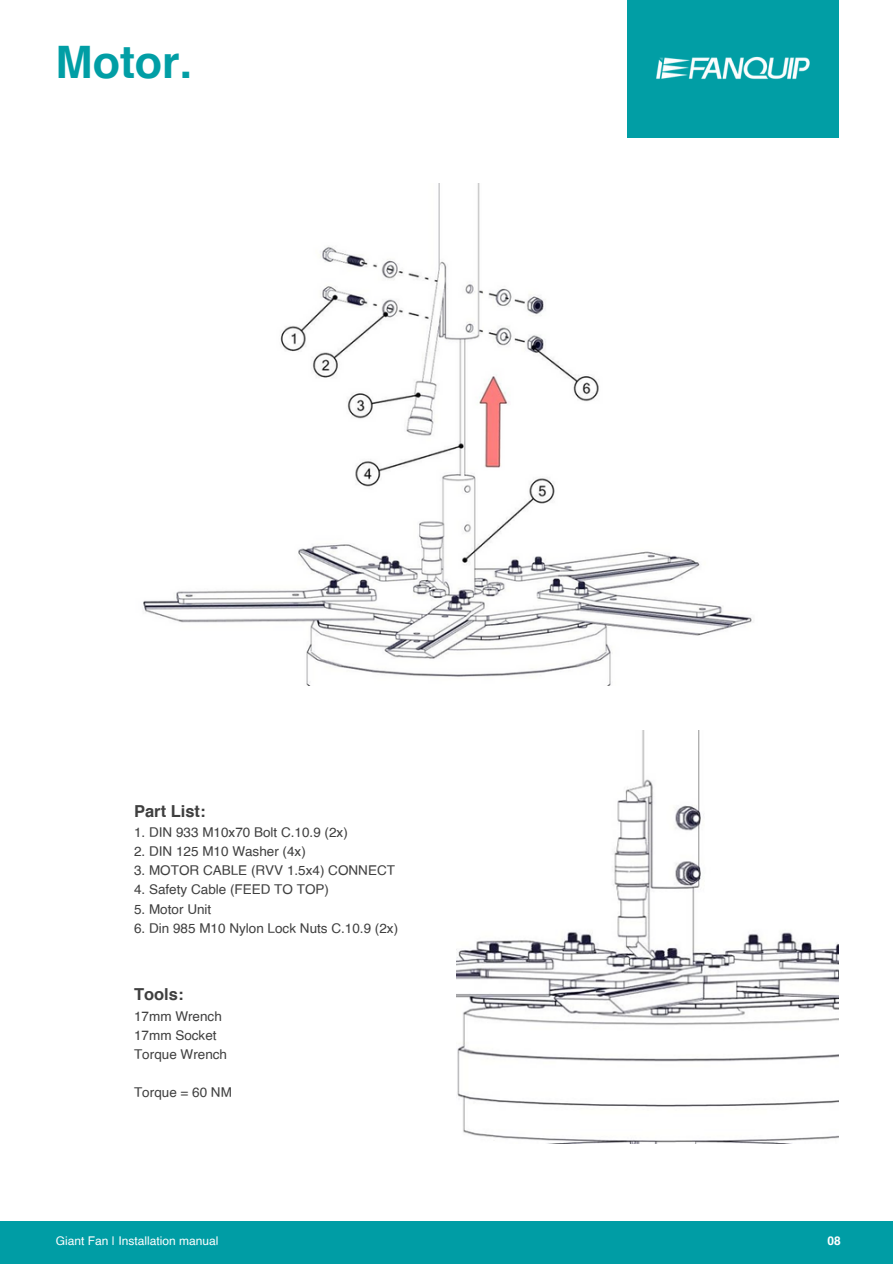
<style>
.page{position:relative;width:893px;height:1264px;background:#fff}
.page>*{position:absolute;margin:0;border:0;box-sizing:border-box;transform-origin:0 0}
.t1{font:700 44.7px "Helvetica";color:#019ea5}
.t2{font:700 16.5px "Helvetica";color:#3f3f3f}
.t3{font:13.5px/19px "Helvetica";color:#3f3f3f}
.t4{font:12px "Helvetica";color:#fff}
.t5{font:700 12px "Helvetica";color:#fff}
</style>
<div class="page">
<div style="left:627px;top:0;width:212px;height:138px;background:#019ea5"></div>
<img style="left:656px;top:56px;width:154px;height:24px">
<div style="left:0;top:1221px;width:892px;height:42px;background:#009da5"></div>
<img style="left:143px;top:183px;width:609px;height:502px">
<img style="left:456px;top:731px;width:382px;height:412px">
<p class="t1" style="left:55px;top:44px;width:138px">Motor.</p>
<p class="t2" style="left:134px;top:804px;width:73px">Part List:</p>
<p class="t3" style="left:134px;top:823px;width:215px">1. DIN 933 M10x70 Bolt C.10.9 (2x)</p>
<p class="t3" style="left:134px;top:843px;width:173px">2. DIN 125 M10 Washer (4x)</p>
<p class="t3" style="left:134px;top:862px;width:262px">3. MOTOR CABLE (RVV 1.5x4) CONNECT</p>
<p class="t3" style="left:134px;top:881px;width:196px">4. Safety Cable (FEED TO TOP)</p>
<p class="t3" style="left:134px;top:900px;width:79px">5. Motor Unit</p>
<p class="t3" style="left:134px;top:919px;width:265px">6. Din 985 M10 Nylon Lock Nuts C.10.9 (2x)</p>
<p class="t2" style="left:134px;top:987px;width:51px">Tools:</p>
<p class="t3" style="left:134px;top:1007px;width:94px">17mm Wrench<br>17mm Socket<br>Torque Wrench</p>
<p class="t3" style="left:134px;top:1083px;width:99px">Torque = 60 NM</p>
<p class="t4" style="left:56px;top:1235px;width:164px">Giant Fan | Installation manual</p>
<p class="t5" style="left:827px;top:1235px;width:15px">08</p>
</div>
